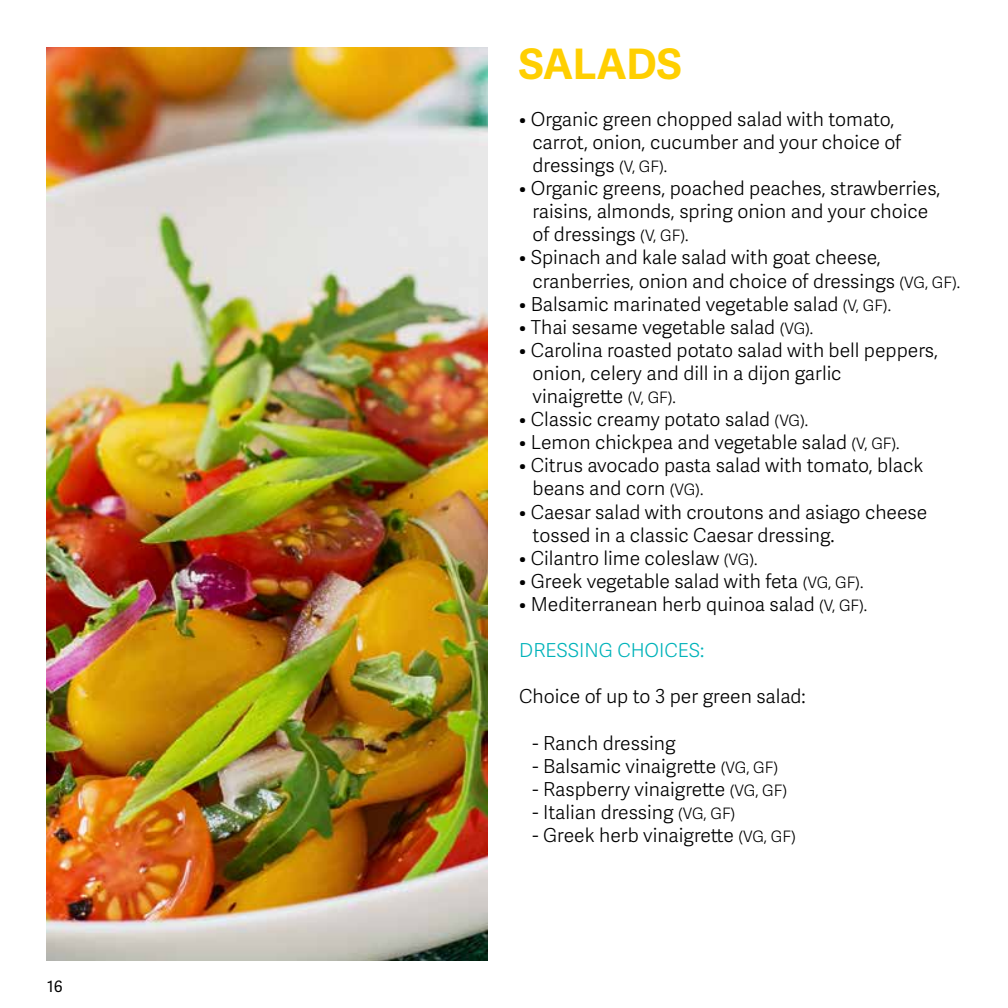
<style>
.page{position:relative;width:1008px;height:1008px;background:#fff}
.page>*{position:absolute;margin:0;border:0;box-sizing:border-box;transform-origin:0 0}
.t1{font:700 42px "Adelle Sans";color:#ffcf01}
.t2{font:300 19.25px/23.1px "Adelle Sans";color:#000}
.t3{font:300 19.25px "Adelle Sans";color:#00b3ba}
.t4{font:15.75px "Adelle Sans";color:#000}
.s1{font-size:15.75px}
</style>
<div class="page">
<img style="left:47px;top:47px;width:441px;height:914px">
<p class="t4" style="left:47px;top:975px;width:17px">16</p>
<h1 class="t1" style="left:519px;top:33px;width:165px">SALADS</h1>
<p class="t2" style="left:533px;top:107px;width:370px;text-indent:-13px">• Organic green chopped salad with tomato, carrot, onion, cucumber and your choice of dressings <span class="s1">(V, GF).</span></p>
<p class="t2" style="left:533px;top:176px;width:409px;text-indent:-13px">• Organic greens, poached peaches, strawberries, raisins, almonds, spring onion and your choice of dressings <span class="s1">(V, GF).</span></p>
<p class="t2" style="left:533px;top:245px;width:429px;text-indent:-13px">• Spinach and kale salad with goat cheese, cranberries, onion and choice of dressings <span class="s1">(VG, GF).</span></p>
<p class="t2" style="left:519px;top:292px;width:373px">• Balsamic marinated vegetable salad <span class="s1">(V, GF).</span></p>
<p class="t2" style="left:519px;top:315px;width:296px">• Thai sesame vegetable salad <span class="s1">(VG).</span></p>
<p class="t2" style="left:533px;top:338px;width:407px;text-indent:-13px">• Carolina roasted potato salad with bell peppers, onion, celery and dill in a dijon garlic<br>vinaigrette <span class="s1">(V, GF).</span></p>
<p class="t2" style="left:519px;top:407px;width:291px">• Classic creamy potato salad <span class="s1">(VG).</span></p>
<p class="t2" style="left:519px;top:430px;width:382px">• Lemon chickpea and vegetable salad <span class="s1">(V, GF).</span></p>
<p class="t2" style="left:533px;top:453px;width:392px;text-indent:-13px">• Citrus avocado pasta salad with tomato, black beans and corn <span class="s1">(VG).</span></p>
<p class="t2" style="left:533px;top:500px;width:396px;text-indent:-13px">• Caesar salad with croutons and asiago cheese tossed in a classic Caesar dressing.</p>
<p class="t2" style="left:519px;top:546px;width:240px">• Cilantro lime coleslaw <span class="s1">(VG).</span></p>
<p class="t2" style="left:519px;top:569px;width:346px">• Greek vegetable salad with feta <span class="s1">(VG, GF).</span></p>
<p class="t2" style="left:519px;top:592px;width:349px">• Mediterranean herb quinoa salad <span class="s1">(V, GF).</span></p>
<p class="t3" style="left:519px;top:637px;width:186px">DRESSING CHOICES:</p>
<p class="t2" style="left:519px;top:684px;width:288px">Choice of up to 3 per green salad:</p>
<p class="t2" style="left:533px;top:731px;width:145px">- Ranch dressing</p>
<p class="t2" style="left:533px;top:754px;width:247px">- Balsamic vinaigrette <span class="s1">(VG, GF)</span></p>
<p class="t2" style="left:533px;top:777px;width:256px">- Raspberry vinaigrette <span class="s1">(VG, GF)</span></p>
<p class="t2" style="left:533px;top:800px;width:204px">- Italian dressing <span class="s1">(VG, GF)</span></p>
<p class="t2" style="left:533px;top:823px;width:265px">- Greek herb vinaigrette <span class="s1">(VG, GF)</span></p>
</div>
